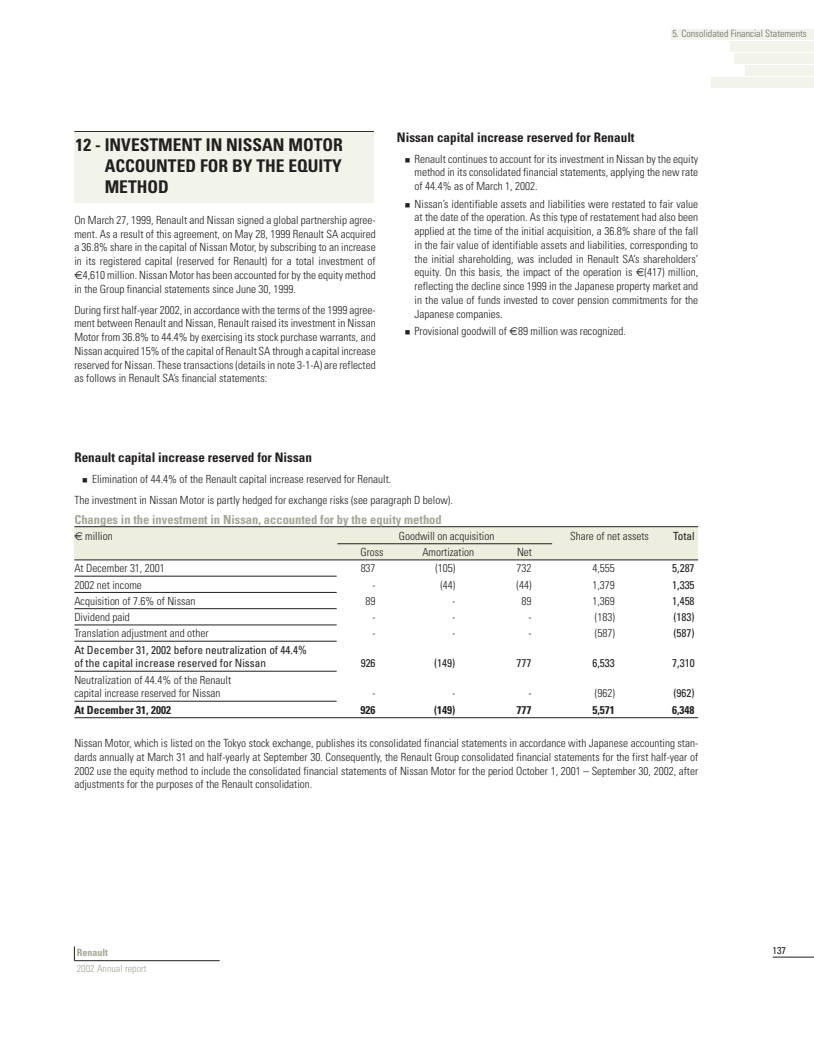
<style>
.page{position:relative;width:814px;height:1063px;background:#fff}
.page>*{position:absolute;margin:0;border:0;box-sizing:border-box;transform-origin:0 0}
.t1{font:700 condensed 17.5px/21px "Univers";color:#231f1f;text-align:justify}
.t2{font:700 condensed 13.12px "Univers";color:#231f1f}
.t3{font:700 condensed 12.5px "Univers";color:#a3a696}
.t4{font:300 condensed 11.25px/13.8px "Univers";color:#231f1f;text-align:justify}
.t5{font:condensed 11.25px/13.8px "Univers";color:#231f1f}
.t6{font:700 condensed 11.25px "Univers";color:#231f1f}
.t7{font:300 condensed 10px "Univers";color:#6a6b62}
.t8{font:300 condensed 10px "Univers";color:#a3a696}
.t9{font:700 condensed 10px "Univers";color:#a3a696}
.t10{font:condensed 10px "Univers";color:#231f1f}
.s1{font-family:"Euro Sans";font-weight:400;font-stretch:normal}
</style>
<div class="page">
<hr style="left:772px;top:956px;width:42px;height:1px;background:#231f1f">
<hr style="left:74px;top:960px;width:146px;height:1px;background:#231f1f">
<svg style="left:74px;top:946px;width:1px;height:14px"></svg>
<div style="left:671px;top:29px;width:143px;height:10px;background:#f2f3eb"></div>
<div style="left:730px;top:41px;width:84px;height:10px;background:#f2f3eb"></div>
<div style="left:734px;top:53px;width:80px;height:10px;background:#f2f3eb"></div>
<div style="left:745px;top:65px;width:69px;height:10px;background:#f2f3eb"></div>
<div style="left:711px;top:77px;width:103px;height:10px;background:#f2f3eb"></div>
<div style="left:74px;top:527px;width:624px;height:33px;background:#eeeedf"></div>
<hr style="left:74px;top:131px;width:300px;height:1px;background:#231f1f">
<div style="left:74px;top:132px;width:300px;height:71px;background:#f2f3eb"></div>
<hr style="left:74px;top:526px;width:624px;height:1px;background:#231f1f">
<hr style="left:74px;top:559px;width:624px;height:1px;background:#231f1f">
<hr style="left:74px;top:576px;width:263px;height:1px;background:#231f1f">
<hr style="left:74px;top:592px;width:263px;height:1px;background:#231f1f">
<hr style="left:74px;top:608px;width:263px;height:1px;background:#231f1f">
<hr style="left:74px;top:624px;width:263px;height:1px;background:#231f1f">
<hr style="left:74px;top:641px;width:263px;height:1px;background:#231f1f">
<hr style="left:74px;top:671px;width:263px;height:1px;background:#231f1f">
<hr style="left:74px;top:701px;width:263px;height:1px;background:#231f1f">
<hr style="left:74px;top:717px;width:624px;height:1px;background:#231f1f">
<hr style="left:337px;top:543px;width:215px;height:1px;background:#231f1f">
<p class="t7" style="left:672px;top:30px;width:136px">5. Consolidated Financial Statements</p>
<h1 class="t1" style="left:105px;top:136px;width:240px;text-indent:-29px">12 - INVESTMENT IN NISSAN MOTOR ACCOUNTED FOR BY THE EQUITY METHOD</h1>
<p class="t4" style="left:74px;top:214px;width:303px">On March 27, 1999, Renault and Nissan signed a global partnership agree&shy;ment. As a result of this agreement, on May 28, 1999 Renault SA acquired a 36.8% share in the capital of Nissan Motor, by subscribing to an increase in its registered capital (reserved for Renault) for a total investment of <span class="s1">€</span>4,610 million. Nissan Motor has been accounted for by the equity method in the Group financial statements since June 30, 1999.</p>
<p class="t4" style="left:74px;top:304px;width:303px">During first half-year 2002, in accordance with the terms of the 1999 agree&shy;ment between Renault and Nissan, Renault raised its investment in Nissan Motor from 36.8% to 44.4% by exercising its stock purchase warrants, and Nissan acquired 15% of the capital of Renault SA through a capital increase reserved for Nissan. These transactions (details in note 3-1-A) are reflected as follows in Renault SA’s financial statements:</p>
<p class="t2" style="left:397px;top:132px;width:239px">Nissan capital increase reserved for Renault</p>
<p class="t4" style="left:415px;top:153px;width:285px">Renault continues to account for its investment in Nissan by the equity method in its consolidated financial statements, applying the new rate of 44.4% as of March 1, 2002.</p>
<p class="t4" style="left:415px;top:198px;width:285px">Nissan’s identifiable assets and liabilities were restated to fair value at the date of the operation. As this type of restatement had also been applied at the time of the initial acquisition, a 36.8% share of the fall in the fair value of identifiable assets and liabilities, corresponding to the initial shareholding, was included in Renault SA’s shareholders’ equity. On this basis, the impact of the operation is <span class="s1">€</span>(417) million, reflecting the decline since 1999 in the Japanese property market and in the value of funds invested to cover pension commitments for the Japanese companies.</p>
<p class="t4" style="left:415px;top:325px;width:213px">Provisional goodwill of <span class="s1">€</span>89 million was recognized.</p>
<p class="t2" style="left:74px;top:452px;width:239px">Renault capital increase reserved for Nissan</p>
<p class="t4" style="left:74px;top:469px;width:380px;line-height:20.9px;text-indent:18px">Elimination of 44.4% of the Renault capital increase reserved for Renault.<br>The investment in Nissan Motor is partly hedged for exchange risks (see paragraph D below).</p>
<p class="t3" style="left:74px;top:514px;width:369px">Changes in the investment in Nissan, accounted for by the equity method</p>
<p class="t4" style="left:74px;top:530px;width:40px"><span class="s1">€</span> million</p>
<p class="t4" style="left:399px;top:530px;width:97px">Goodwill on acquisition</p>
<p class="t4" style="left:570px;top:530px;width:80px">Share of net assets</p>
<p class="t5" style="left:673px;top:530px;width:23px">Total</p>
<p class="t4" style="left:360px;top:546px;width:25px">Gross</p>
<p class="t4" style="left:422px;top:546px;width:53px">Amortization</p>
<p class="t4" style="left:517px;top:546px;width:16px">Net</p>
<p class="t4" style="left:74px;top:562px;width:92px">At December 31, 2001</p>
<p class="t4" style="left:361px;top:562px;width:16px">837</p>
<p class="t4" style="left:435px;top:562px;width:21px">(105)</p>
<p class="t4" style="left:516px;top:562px;width:16px">732</p>
<p class="t4" style="left:592px;top:562px;width:24px">4,555</p>
<p class="t5" style="left:672px;top:562px;width:24px">5,287</p>
<p class="t4" style="left:74px;top:579px;width:69px">2002 net income</p>
<p class="t4" style="left:372px;top:579px;width:5px">-</p>
<p class="t4" style="left:440px;top:579px;width:16px">(44)</p>
<p class="t4" style="left:516px;top:579px;width:16px">(44)</p>
<p class="t4" style="left:592px;top:579px;width:24px">1,379</p>
<p class="t5" style="left:672px;top:578px;width:24px">1,335</p>
<p class="t4" style="left:74px;top:595px;width:123px">Acquisition of 7.6% of Nissan</p>
<p class="t4" style="left:366px;top:595px;width:11px">89</p>
<p class="t4" style="left:452px;top:595px;width:5px">-</p>
<p class="t4" style="left:521px;top:595px;width:11px">89</p>
<p class="t4" style="left:592px;top:595px;width:24px">1,369</p>
<p class="t5" style="left:672px;top:595px;width:24px">1,458</p>
<p class="t4" style="left:74px;top:611px;width:57px">Dividend paid</p>
<p class="t4" style="left:372px;top:611px;width:5px">-</p>
<p class="t4" style="left:452px;top:611px;width:5px">-</p>
<p class="t4" style="left:528px;top:611px;width:5px">-</p>
<p class="t4" style="left:595px;top:611px;width:21px">(183)</p>
<p class="t5" style="left:673px;top:611px;width:23px">(183)</p>
<p class="t4" style="left:74px;top:627px;width:136px">Translation adjustment and other</p>
<p class="t4" style="left:372px;top:627px;width:5px">-</p>
<p class="t4" style="left:452px;top:627px;width:5px">-</p>
<p class="t4" style="left:528px;top:627px;width:5px">-</p>
<p class="t4" style="left:595px;top:627px;width:21px">(587)</p>
<p class="t5" style="left:673px;top:627px;width:23px">(587)</p>
<p class="t5" style="left:74px;top:643px;width:234px">At December 31, 2002 before neutralization of 44.4% of the capital increase reserved for Nissan</p>
<p class="t5" style="left:361px;top:657px;width:16px">926</p>
<p class="t5" style="left:434px;top:657px;width:23px">(149)</p>
<p class="t5" style="left:516px;top:657px;width:16px">777</p>
<p class="t5" style="left:592px;top:657px;width:24px">6,533</p>
<p class="t5" style="left:672px;top:657px;width:24px">7,310</p>
<p class="t4" style="left:74px;top:674px;width:158px">Neutralization of 44.4% of the Renault capital increase reserved for Nissan</p>
<p class="t4" style="left:372px;top:687px;width:5px">-</p>
<p class="t4" style="left:452px;top:687px;width:5px">-</p>
<p class="t4" style="left:528px;top:687px;width:5px">-</p>
<p class="t4" style="left:595px;top:687px;width:21px">(962)</p>
<p class="t5" style="left:673px;top:687px;width:23px">(962)</p>
<p class="t6" style="left:74px;top:705px;width:98px">At December 31, 2002</p>
<p class="t6" style="left:361px;top:705px;width:16px">926</p>
<p class="t6" style="left:434px;top:705px;width:23px">(149)</p>
<p class="t6" style="left:516px;top:705px;width:16px">777</p>
<p class="t6" style="left:592px;top:705px;width:24px">5,571</p>
<p class="t6" style="left:672px;top:705px;width:24px">6,348</p>
<p class="t4" style="left:74px;top:737px;width:625px">Nissan Motor, which is listed on the Tokyo stock exchange, publishes its consolidated financial statements in accordance with Japanese accounting stan&shy;dards annually at March 31 and half-yearly at September 30. Consequently, the Renault Group consolidated financial statements for the first half-year of 2002 use the equity method to include the consolidated financial statements of Nissan Motor for the period October 1, 2001 – September 30, 2002, after adjustments for the purposes of the Renault consolidation.</p>
<p class="t9" style="left:77px;top:949px;width:33px">Renault</p>
<p class="t10" style="left:772px;top:946px;width:15px">137</p>
<p class="t8" style="left:77px;top:965px;width:71px">2002 Annual report</p>
</div>
